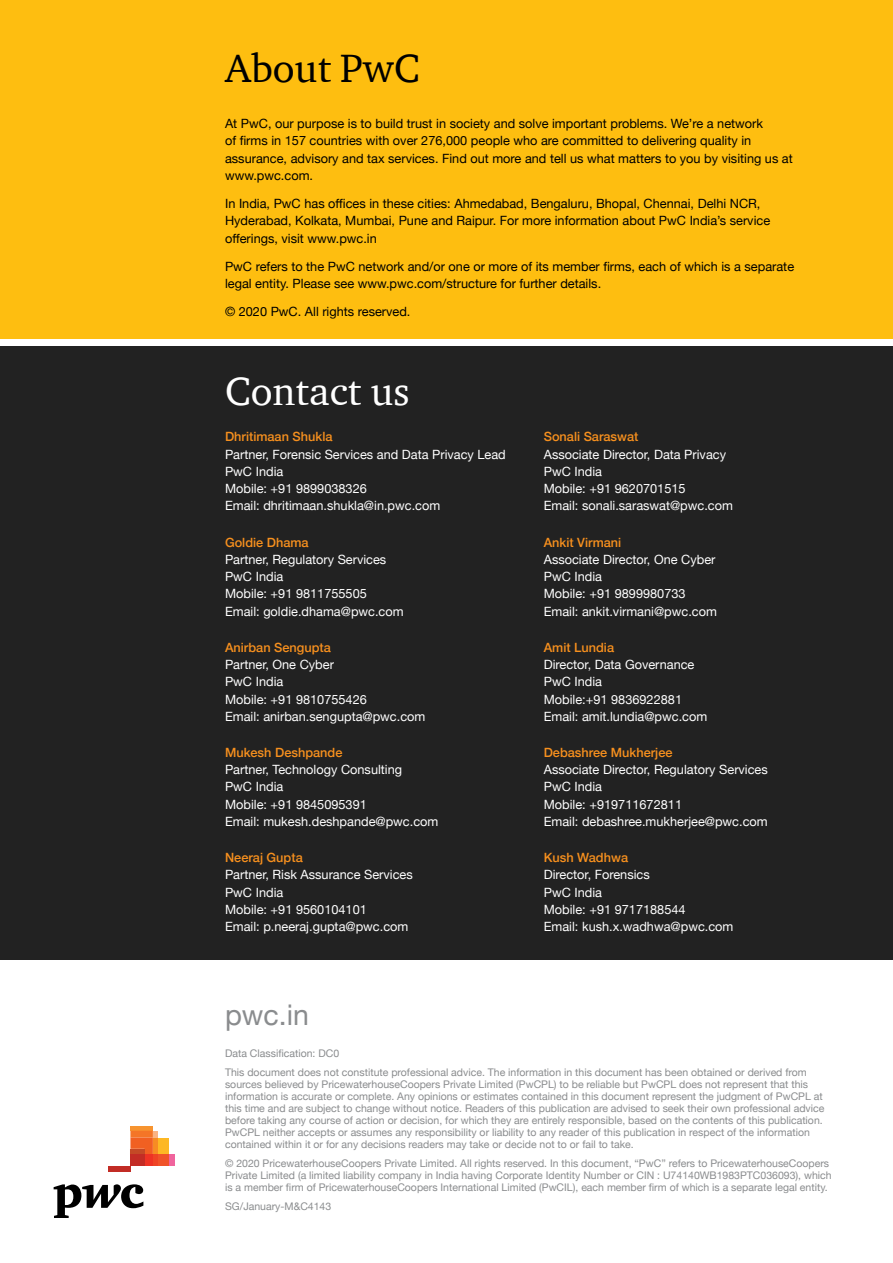
<style>
.page{position:relative;width:893px;height:1263px;background:#fff}
.page>*{position:absolute;margin:0;border:0;box-sizing:border-box;transform-origin:0 0}
.t1{font:40.5px "ITC Charter Com";color:#fff}
.t2{font:40.5px "ITC Charter Com";color:#000}
.t3{font:28.5px "Helvetica Neue";color:#8a8c8e}
.t4{font:12.75px/17.2px "Helvetica Neue";color:#fff}
.t5{font:12.75px/17.2px "Helvetica Neue";color:#000}
.t6{font:500 12.75px "Helvetica Neue";color:#f7901e}
.t7{font:10.5px/12px "Helvetica Neue";color:#8a8c8e}
</style>
<div class="page">
<div style="left:0;top:346px;width:893px;height:614px;background:#222"></div>
<div style="left:0;top:0;width:893px;height:338px;background:#febe10"></div>
<svg style="left:54px;top:1184px;width:89px;height:34px"></svg>
<div style="left:169px;top:1154px;width:5px;height:12px;background:#f0649d"></div>
<div style="left:130px;top:1126px;width:23px;height:5px;background:#f7942f"></div>
<div style="left:157px;top:1137px;width:12px;height:17px;background:#fdb824"></div>
<div style="left:157px;top:1154px;width:12px;height:12px;background:#f05329"></div>
<hr style="left:153px;top:1154px;width:4px;height:12px;background:#ef4425">
<svg style="left:130px;top:1131px;width:27px;height:23px"></svg>
<div style="left:144px;top:1154px;width:9px;height:12px;background:#ee3324"></div>
<div style="left:130px;top:1149px;width:14px;height:5px;background:#c44926"></div>
<div style="left:130px;top:1154px;width:14px;height:12px;background:#c32c25"></div>
<div style="left:108px;top:1166px;width:22px;height:5px;background:#c22c25"></div>
<h1 class="t2" style="left:225px;top:43px;width:196px">About PwC</h1>
<p class="t5" style="left:225px;top:116px;width:569px">At PwC, our purpose is to build trust in society and solve important problems. We’re a network<br>of firms in 157 countries with over 276,000 people who are committed to delivering quality in assurance, advisory and tax services. Find out more and tell us what matters to you by visiting us at www.pwc.com.</p>
<p class="t5" style="left:225px;top:196px;width:547px">In India, PwC has offices in these cities: Ahmedabad, Bengaluru, Bhopal, Chennai, Delhi NCR,<br>Hyderabad, Kolkata, Mumbai, Pune and Raipur. For more information about PwC India’s service offerings, visit www.pwc.in</p>
<p class="t5" style="left:225px;top:258px;width:571px">PwC refers to the PwC network and/or one or more of its member firms, each of which is a separate legal entity. Please see www.pwc.com/structure for further details.</p>
<p class="t5" style="left:225px;top:304px;width:187px">© 2020 PwC. All rights reserved.</p>
<h1 class="t1" style="left:225px;top:366px;width:186px">Contact us</h1>
<p class="t6" style="left:225px;top:427px;width:109px">Dhritimaan Shukla</p>
<p class="t4" style="left:225px;top:446px;width:282px">Partner, Forensic Services and Data Privacy Lead<br>PwC India<br>Mobile: +91 9899038326<br>Email: dhritimaan.shukla@in.pwc.com</p>
<p class="t6" style="left:225px;top:532px;width:85px">Goldie Dhama</p>
<p class="t4" style="left:225px;top:551px;width:180px">Partner, Regulatory Services<br>PwC India<br>Mobile: +91 9811755505<br>Email: goldie.dhama@pwc.com</p>
<p class="t6" style="left:225px;top:637px;width:107px">Anirban Sengupta</p>
<p class="t4" style="left:225px;top:657px;width:202px">Partner, One Cyber<br>PwC India<br>Mobile: +91 9810755426<br>Email: anirban.sengupta@pwc.com</p>
<p class="t6" style="left:225px;top:742px;width:119px">Mukesh Deshpande</p>
<p class="t4" style="left:225px;top:762px;width:215px">Partner, Technology Consulting<br>PwC India<br>Mobile: +91 9845095391<br>Email: mukesh.deshpande@pwc.com</p>
<p class="t6" style="left:225px;top:847px;width:79px">Neeraj Gupta</p>
<p class="t4" style="left:225px;top:867px;width:189px">Partner, Risk Assurance Services<br>PwC India<br>Mobile: +91 9560104101<br>Email: p.neeraj.gupta@pwc.com</p>
<p class="t6" style="left:544px;top:427px;width:96px">Sonali Saraswat</p>
<p class="t4" style="left:544px;top:446px;width:191px">Associate Director, Data Privacy<br>PwC India<br>Mobile: +91 9620701515<br>Email: sonali.saraswat@pwc.com</p>
<p class="t6" style="left:544px;top:532px;width:79px">Ankit Virmani</p>
<p class="t4" style="left:544px;top:551px;width:175px">Associate Director, One Cyber<br>PwC India<br>Mobile: +91 9899980733<br>Email: ankit.virmani@pwc.com</p>
<p class="t6" style="left:544px;top:637px;width:72px">Amit Lundia</p>
<p class="t4" style="left:544px;top:657px;width:165px">Director, Data Governance<br>PwC India<br>Mobile:+91 9836922881<br>Email: amit.lundia@pwc.com</p>
<p class="t6" style="left:544px;top:742px;width:130px">Debashree Mukherjee</p>
<p class="t4" style="left:544px;top:762px;width:226px">Associate Director, Regulatory Services<br>PwC India<br>Mobile: +919711672811<br>Email: debashree.mukherjee@pwc.com</p>
<p class="t6" style="left:544px;top:847px;width:86px">Kush Wadhwa</p>
<p class="t4" style="left:544px;top:867px;width:191px">Director, Forensics<br>PwC India<br>Mobile: +91 9717188544<br>Email: kush.x.wadhwa@pwc.com</p>
<h2 class="t3" style="left:225px;top:994px;width:85px">pwc.in</h2>
<p class="t7" style="left:225px;top:1045px;width:583px;line-height:18.8px">Data Classification: DC0<br>This document does not constitute professional advice. The information in this document has been obtained or derived from</p>
<p class="t7" style="left:225px;top:1079px;width:601px">sources believed by PricewaterhouseCoopers Private Limited (PwCPL) to be reliable but PwCPL does not represent that this information is accurate or complete. Any opinions or estimates contained in this document represent the judgment of PwCPL at this time and are subject to change without notice. Readers of this publication are advised to seek their own professional advice before taking any course of action or decision, for which they are entirely responsible, based on the contents of this publication.<br>PwCPL neither accepts or assumes any responsibility or liability to any reader of this publication in respect of the information contained within it or for any decisions readers may take or decide not to or fail to take.</p>
<p class="t7" style="left:225px;top:1157px;width:608px">© 2020 PricewaterhouseCoopers Private Limited. All rights reserved. In this document, “PwC” refers to PricewaterhouseCoopers<br>Private Limited (a limited liability company in India having Corporate Identity Number or CIN : U74140WB1983PTC036093), which is a member firm of PricewaterhouseCoopers International Limited (PwCIL), each member firm of which is a separate legal entity.</p>
<p class="t7" style="left:225px;top:1200px;width:108px">SG/January-M&amp;C4143</p>
</div>
